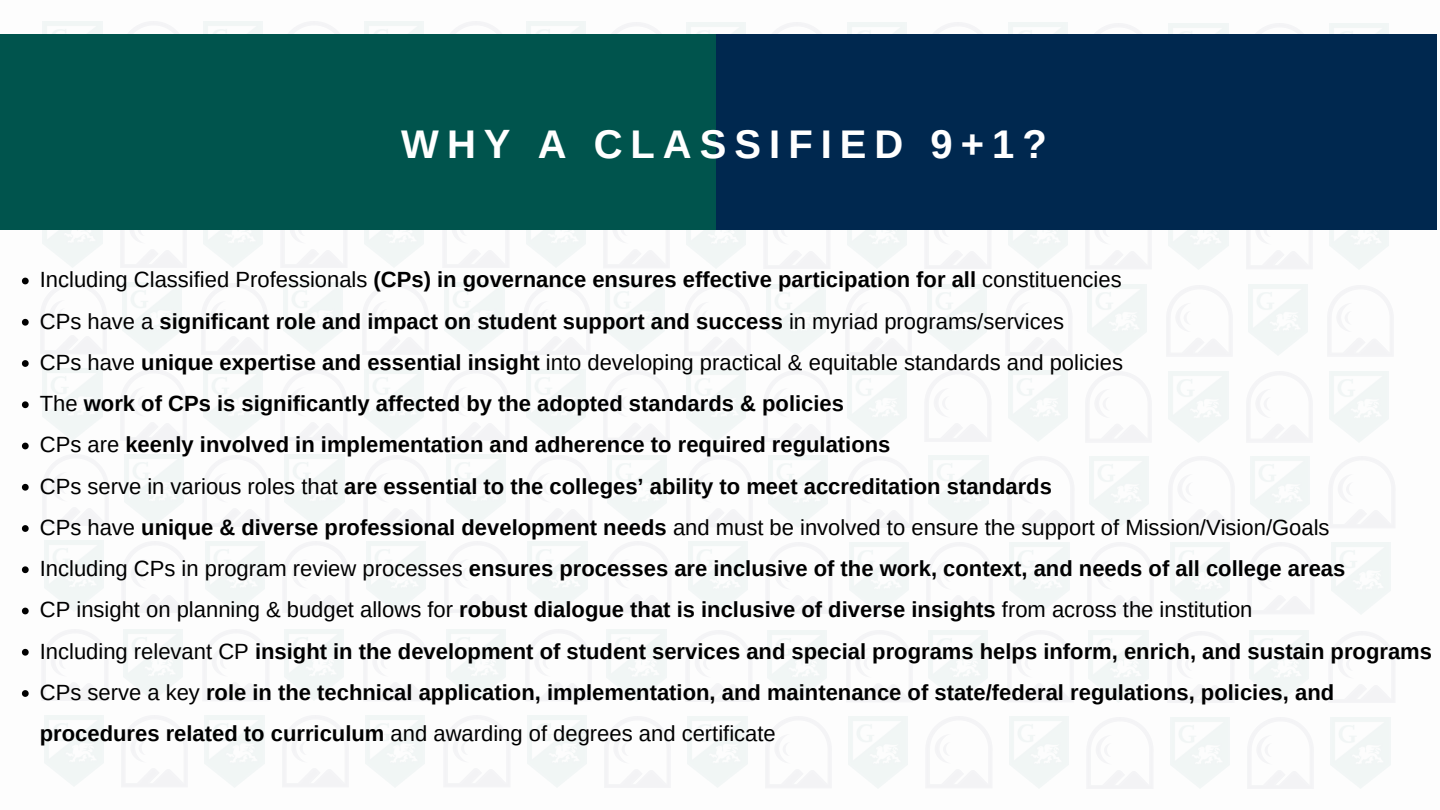
<style>
.page{position:relative;width:1440px;height:810px;background:#fff}
.page>*{position:absolute;margin:0;border:0;box-sizing:border-box;transform-origin:0 0}
.t1{font:700 40px "Arimo";letter-spacing:.2em;color:#fff}
.t2{font:700 22px/41.2px "Arimo";color:#000}
.t3{font:22px "Arimo";color:#000}
.s1{font-weight:400}
.s2{font-weight:700}
</style>
<div class="page">
<img style="left:166px;top:630px;width:103px;height:71px">
<img style="left:165px;top:284px;width:103px;height:71px">
<img style="left:543px;top:22px;width:24px;height:13px">
<img style="left:424px;top:22px;width:119px;height:13px">
<img style="left:703px;top:22px;width:43px;height:13px">
<img style="left:567px;top:22px;width:136px;height:13px">
<img style="left:864px;top:23px;width:24px;height:12px">
<img style="left:727px;top:23px;width:137px;height:12px">
<img style="left:1025px;top:23px;width:24px;height:12px">
<img style="left:888px;top:23px;width:137px;height:12px">
<img style="left:43px;top:21px;width:59px;height:14px">
<img style="left:220px;top:22px;width:24px;height:13px">
<img style="left:84px;top:22px;width:136px;height:13px">
<img style="left:381px;top:22px;width:43px;height:13px">
<img style="left:244px;top:22px;width:137px;height:13px">
<img style="left:1185px;top:23px;width:25px;height:12px">
<img style="left:1049px;top:23px;width:136px;height:12px">
<img style="left:1346px;top:23px;width:43px;height:12px">
<img style="left:1210px;top:23px;width:136px;height:12px">
<div style="left:0;top:35px;width:716px;height:195px;background:#00544d"></div>
<div style="left:716px;top:35px;width:720px;height:195px;background:#00284f"></div>
<svg style="left:22px;top:278px;width:7px;height:6px"></svg>
<svg style="left:22px;top:319px;width:7px;height:7px"></svg>
<svg style="left:22px;top:360px;width:7px;height:7px"></svg>
<svg style="left:22px;top:401px;width:7px;height:7px"></svg>
<svg style="left:22px;top:443px;width:7px;height:6px"></svg>
<svg style="left:22px;top:484px;width:7px;height:7px"></svg>
<svg style="left:22px;top:525px;width:7px;height:7px"></svg>
<svg style="left:22px;top:566px;width:7px;height:7px"></svg>
<svg style="left:22px;top:608px;width:7px;height:6px"></svg>
<svg style="left:22px;top:649px;width:7px;height:7px"></svg>
<svg style="left:22px;top:690px;width:7px;height:7px"></svg>
<p class="t1" style="left:401px;top:122px;width:647px">WHY A CLASSIFIED 9+1?</p>
<p class="t2" style="left:40px;top:259px;width:1083px"><span class="s1">Including Classified Professionals</span> (CPs) in governance ensures effective participation for all <span class="s1">constituencies</span></p>
<p class="t2" style="left:40px;top:300px;width:1026px"><span class="s1">CPs have a</span> significant role and impact on student support and success <span class="s1">in myriad programs/services</span></p>
<p class="t3" style="left:40px;top:350px;width:1085px">CPs have <span class="s2">unique expertise and essential insight</span> into developing practical &amp; equitable standards and policies</p>
<p class="t2" style="left:40px;top:383px;width:806px"><span class="s1">The</span> work of CPs is significantly affected by the adopted standards &amp; policies</p>
<p class="t2" style="left:40px;top:424px;width:852px"><span class="s1">CPs are</span> keenly involved in implementation and adherence to required regulations</p>
<p class="t2" style="left:40px;top:465px;width:1014px"><span class="s1">CPs serve in various roles that</span> are essential to the colleges’ ability to meet accreditation standards</p>
<p class="t3" style="left:40px;top:515px;width:1291px">CPs have <span class="s2">unique &amp; diverse professional development needs</span> and must be involved to ensure the support of Mission/Vision/Goals</p>
<p class="t2" style="left:40px;top:548px;width:1307px"><span class="s1">Including CPs in program review processes</span> ensures processes are inclusive of the work, context, and needs of all college areas</p>
<p class="t3" style="left:40px;top:597px;width:1214px">CP insight on planning &amp; budget allows for <span class="s2">robust dialogue that is inclusive of diverse insights</span> from across the institution</p>
<p class="t2" style="left:40px;top:630px;width:1394px"><span class="s1">Including relevant CP</span> insight in the development of student services and special programs helps inform, enrich, and sustain programs</p>
<p class="t2" style="left:40px;top:672px;width:1296px"><span class="s1">CPs serve a key</span> role in the technical application, implementation, and maintenance of state/federal regulations, policies, and procedures related to curriculum <span class="s1">and awarding of degrees and certificate</span></p>
</div>
